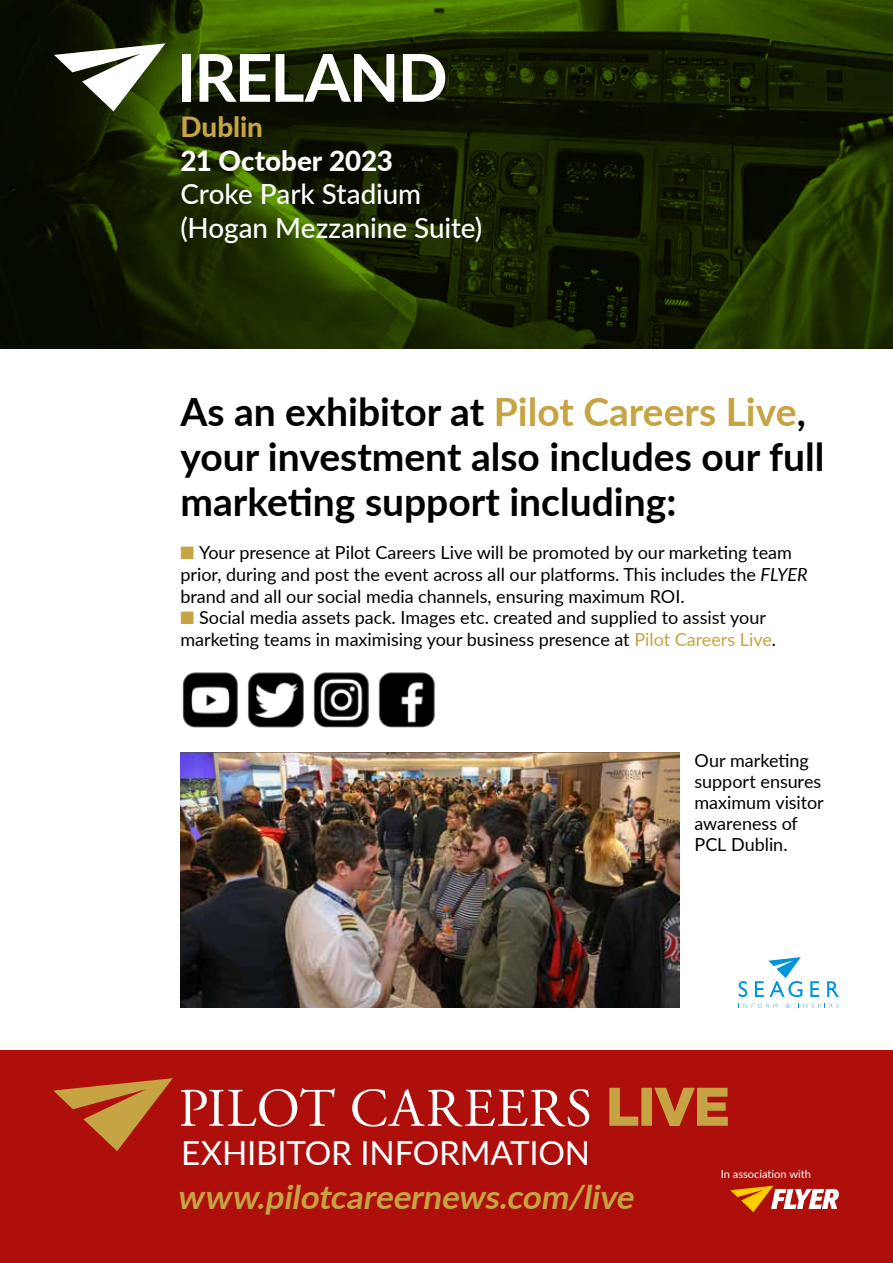
<style>
.page{position:relative;width:893px;height:1263px;background:#fff}
.page>*{position:absolute;margin:0;border:0;box-sizing:border-box;transform-origin:0 0}
.t1{font:700 66px "Lato";letter-spacing:-.03em;color:#fff}
.t2{font:700 39px/45px "Lato";color:#000}
.t3{font:33.15px "Lato";letter-spacing:-.01em;color:#fff}
.t4{font:italic 700 33px "Lato";color:#c6a343}
.t5{font:500 27.75px/33.5px "Lato";letter-spacing:-.005em;color:#fff}
.t6{font:800 27.75px "Lato";color:#fff}
.t7{font:800 27.75px "Lato";color:#c6a343}
.t8{font:18px/21px "Lato";color:#000}
.t9{font:11.1px "Lato";color:#fff}
.s1{color:#c6a343}
.s2{font-style:italic}
</style>
<div class="page">
<svg style="left:0;top:0;width:893px;height:349px;background:#192600"></svg>
<div style="left:0;top:1050px;width:893px;height:213px;background:#ae0f0a"></div>
<svg style="left:609px;top:1088px;width:119px;height:38px"></svg>
<svg style="left:181px;top:1088px;width:408px;height:38px"></svg>
<svg style="left:53px;top:1078px;width:120px;height:73px"></svg>
<svg style="left:827px;top:981px;width:12px;height:16px"></svg>
<svg style="left:810px;top:981px;width:9px;height:16px"></svg>
<svg style="left:739px;top:981px;width:8px;height:16px"></svg>
<svg style="left:755px;top:957px;width:47px;height:40px"></svg>
<svg style="left:743px;top:1004px;width:34px;height:4px"></svg>
<svg style="left:786px;top:1004px;width:4px;height:4px"></svg>
<svg style="left:803px;top:1004px;width:36px;height:4px"></svg>
<svg style="left:730px;top:1186px;width:109px;height:26px"></svg>
<svg style="left:54px;top:43px;width:112px;height:68px"></svg>
<img style="left:378px;top:672px;width:57px;height:56px">
<img style="left:313px;top:672px;width:56px;height:56px">
<img style="left:248px;top:672px;width:56px;height:56px">
<img style="left:182px;top:672px;width:56px;height:56px">
<img style="left:180px;top:753px;width:500px;height:255px">
<h1 class="t1" style="left:177px;top:29px;width:273px">IRELAND</h1>
<h3 class="t7" style="left:180px;top:106px;width:84px">Dublin</h3>
<h3 class="t6" style="left:180px;top:140px;width:214px">21 October 2023</h3>
<h3 class="t5" style="left:180px;top:176px;width:303px">Croke Park Stadium (Hogan Mezzanine Suite)</h3>
<h2 class="t2" style="left:180px;top:388px;width:646px">As an exhibitor at <span class="s1">Pilot Careers Live</span>, your investment also includes our full marketing support including:</h2>
<p class="t8" style="left:180px;top:541px;width:629px;line-height:21.6px"><span class="s1">■</span> Your presence at Pilot Careers Live will be promoted by our marketing team prior, during and post the event across all our platforms. This includes the <span class="s2">FLYER </span>brand and all our social media channels, ensuring maximum ROI.</p>
<p class="t8" style="left:180px;top:606px;width:597px;line-height:21.6px"><span class="s1">■</span> Social media assets pack. Images etc. created and supplied to assist your marketing teams in maximising your business presence at <span class="s1">Pilot Careers Live</span>.</p>
<p class="t8" style="left:694px;top:749px;width:131px">Our marketing support ensures maximum visitor awareness of<br>PCL Dublin.</p>
<h3 class="t3" style="left:181px;top:1129px;width:411px">EXHIBITOR INFORMATION</h3>
<h3 class="t4" style="left:177px;top:1173px;width:465px">www.pilotcareernews.com/live</h3>
<p class="t9" style="left:721px;top:1166px;width:92px">In association with</p>
</div>
